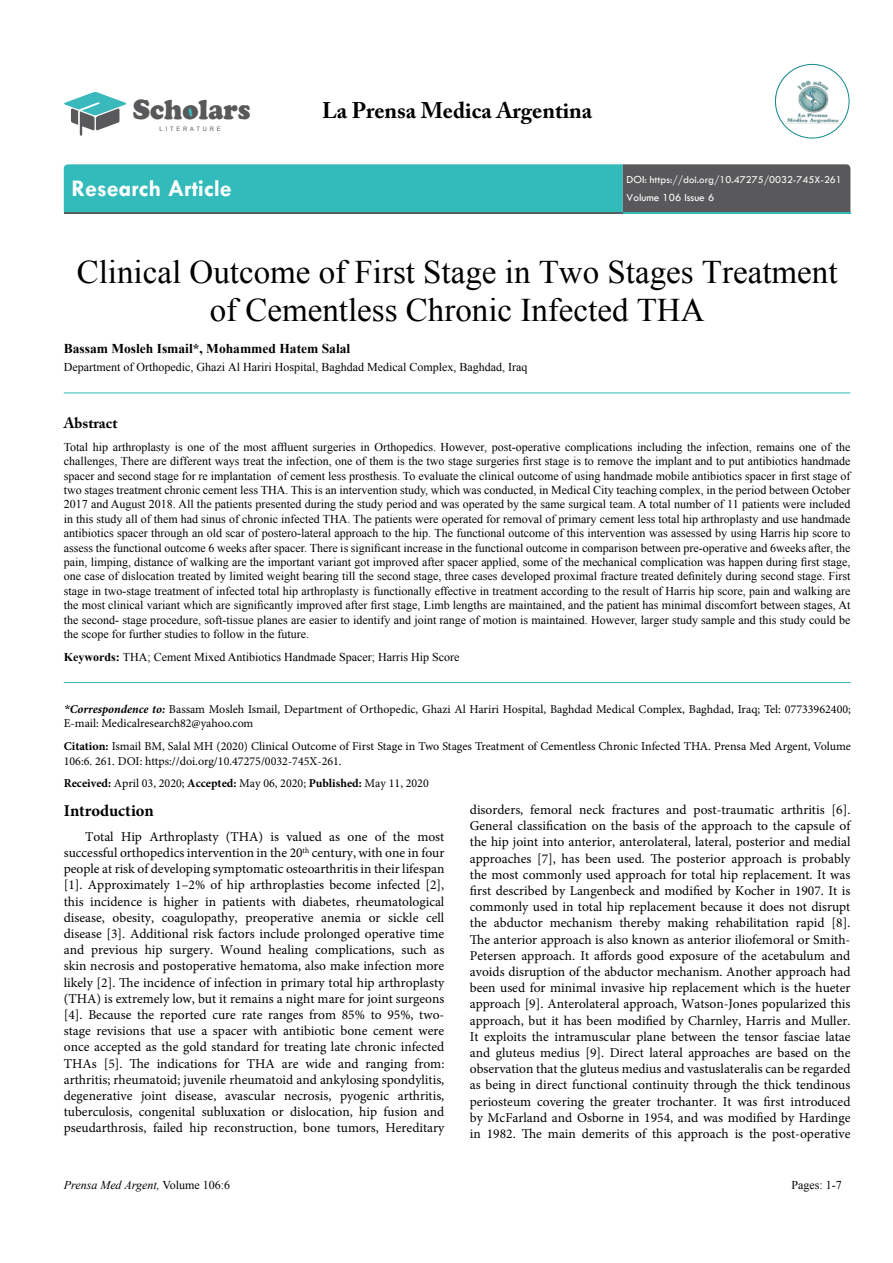
<style>
.page{position:relative;width:893px;height:1263px;background:#fff}
.page>*{position:absolute;margin:0;border:0;box-sizing:border-box;transform-origin:0 0}
.t1{font:33px/37.5px "Times New Roman";color:#000;text-align:center}
.t2{font:900 28.65px "Cooper";color:#59595b;scale:.94 1}
.t3{font:700 24px "Tw Cen";color:#fff}
.t4{font:700 22.5px "Adobe Caslon Pro";color:#000}
.t5{font:700 16.5px "Minion Pro";letter-spacing:-.005em;color:#000}
.t6{font:700 15px "Adobe Caslon Pro";color:#000}
.t7{font:13.5px/16.2px "Minion Pro";color:#000;text-align:justify}
.t8{font:700 13.5px "Times New Roman";color:#000}
.t9{font:12px/14.4px "Times New Roman";color:#000;text-align:justify}
.t10{font:12px/14.4px "Minion Pro";color:#000}
.t11{font:italic 12px "Times New Roman";color:#000}
.t12{font:11.25px "Tw Cen";color:#fff}
.t13{font:10.8px "Tw Cen";color:#fff}
.t14{font:6.15px "Arial";letter-spacing:.5em;color:#59595b;scale:.94 1}
.s1{font-size:11.25px}
.s2{font-weight:700}
.s3{font-family:"Times New Roman";font-weight:700;font-style:italic}
.s4{font-weight:700;font-style:italic}
.s5{font-style:normal}
</style>
<div class="page">
<svg style="left:64px;top:164px;width:786px;height:49px;background:#3f9ea0"></svg>
<svg style="left:64px;top:92px;width:63px;height:44px"></svg>
<div style="left:185px;top:108px;width:8px;height:9px;background:#3ab9bc;border-radius:50%"></div>
<img style="left:776px;top:66px;width:72px;height:71px;border-radius:36px">
<div style="left:775px;top:64px;width:74px;height:74px;border:1px solid #128989;border-radius:50%"></div>
<hr style="left:64px;top:682px;width:786px;height:1px;background:#33bbbc">
<hr style="left:64px;top:393px;width:786px;height:1px;background:#33bbbc">
<h2 class="t2" style="left:133px;top:93px;width:127px">Scholars</h2>
<p class="t14" style="left:160px;top:124px;width:66px">LITERATURE</p>
<h3 class="t3" style="left:71px;top:174px;width:162px">Research Article</h3>
<h3 class="t4" style="left:322px;top:97px;width:272px">La Prensa Medica Argentina</h3>
<p class="t13" style="left:627px;top:173px;width:217px"><span class="s1">DOI:</span> https://doi.org/10.47275/0032-745X-261</p>
<p class="t12" style="left:627px;top:191px;width:89px">Volume 106 Issue 6</p>
<h1 class="t1" style="left:77px;top:253px;width:762px">Clinical Outcome of First Stage in Two Stages Treatment of Cementless Chronic Infected THA</h1>
<p class="t8" style="left:64px;top:339px;width:288px">Bassam Mosleh Ismail*, Mohammed Hatem Salal</p>
<p class="t9" style="left:64px;top:360px;width:465px">Department of Orthopedic, Ghazi Al Hariri Hospital, Baghdad Medical Complex, Baghdad, Iraq</p>
<p class="t6" style="left:64px;top:414px;width:55px">Abstract</p>
<p class="t9" style="left:64px;top:439px;width:788px">Total hip arthroplasty is one of the most affluent surgeries in Orthopedics. However, post-operative complications including the infection, remains one of the challenges, There are different ways treat the infection, one of them is the two stage surgeries first stage is to remove the implant and to put antibiotics handmade spacer and second stage for re implantation of cement less prosthesis. To evaluate the clinical outcome of using handmade mobile antibiotics spacer in first stage of two stages treatment chronic cement less THA. This is an intervention study, which was conducted, in Medical City teaching complex, in the period between October 2017 and August 2018. All the patients presented during the study period and was operated by the same surgical team. A total number of 11 patients were included in this study all of them had sinus of chronic infected THA. The patients were operated for removal of primary cement less total hip arthroplasty and use handmade antibiotics spacer through an old scar of postero-lateral approach to the hip. The functional outcome of this intervention was assessed by using Harris hip score to assess the functional outcome 6 weeks after spacer. There is significant increase in the functional outcome in comparison between pre-operative and 6weeks after, the pain, limping, distance of walking are the important variant got improved after spacer applied, some of the mechanical complication was happen during first stage, one case of dislocation treated by limited weight bearing till the second stage, three cases developed proximal fracture treated definitely during second stage. First stage in two-stage treatment of infected total hip arthroplasty is functionally effective in treatment according to the result of Harris hip score, pain and walking are the most clinical variant which are significantly improved after first stage, Limb lengths are maintained, and the patient has minimal discomfort between stages, At the second- stage procedure, soft-tissue planes are easier to identify and joint range of motion is maintained. However, larger study sample and this study could be the scope for further studies to follow in the future.</p>
<p class="t9" style="left:64px;top:649px;width:397px"><span class="s2">Keywords:</span> THA; Cement Mixed Antibiotics Handmade Spacer; Harris Hip Score</p>
<p class="t10" style="left:64px;top:702px;width:789px"><span class="s3">*</span><span class="s4">Correspondence to:</span> Bassam Mosleh Ismail, Department of Orthopedic, Ghazi Al Hariri Hospital, Baghdad Medical Complex, Baghdad, Iraq; Tel: 07733962400;<br>E-mail: Medicalresearch82@yahoo.com</p>
<p class="t10" style="left:64px;top:739px;width:789px"><span class="s2">Citation:</span> Ismail BM, Salal MH (2020) Clinical Outcome of First Stage in Two Stages Treatment of Cementless Chronic Infected THA. Prensa Med Argent, Volume<br>106:6. 261. DOI: https://doi.org/10.47275/0032-745X-261.</p>
<p class="t10" style="left:64px;top:776px;width:367px"><span class="s2">Received:</span> April 03, 2020; <span class="s2">Accepted:</span> May 06, 2020; <span class="s2">Published:</span> May 11, 2020</p>
<p class="t7" style="left:470px;top:802px;width:382px">disorders, femoral neck fractures and post-traumatic arthritis [6].<br>General classification on the basis of the approach to the capsule of the hip joint into anterior, anterolateral, lateral, posterior and medial approaches [7], has been used. The posterior approach is probably the most commonly used approach for total hip replacement. It was first described by Langenbeck and modified by Kocher in 1907. It is commonly used in total hip replacement because it does not disrupt the abductor mechanism thereby making rehabilitation rapid [8].<br>The anterior approach is also known as anterior iliofemoral or Smith-Petersen approach. It affords good exposure of the acetabulum and avoids disruption of the abductor mechanism. Another approach had been used for minimal invasive hip replacement which is the hueter approach [9]. Anterolateral approach, Watson-Jones popularized this approach, but it has been modified by Charnley, Harris and Muller.<br>It exploits the intramuscular plane between the tensor fasciae latae and gluteus medius [9]. Direct lateral approaches are based on the observation that the gluteus medius and vastuslateralis can be regarded as being in direct functional continuity through the thick tendinous periosteum covering the greater trochanter. It was first introduced by McFarland and Osborne in 1954, and was modified by Hardinge in 1982. The main demerits of this approach is the post-operative</p>
<p class="t5" style="left:64px;top:799px;width:91px">Introduction</p>
<p class="t7" style="left:64px;top:828px;width:382px;text-indent:21px">Total Hip Arthroplasty (THA) is valued as one of the most successful orthopedics intervention in the 20<sup>th</sup> century, with one in four people at risk of developing symptomatic osteoarthritis in their lifespan [1]. Approximately 1–2% of hip arthroplasties become infected [2], this incidence is higher in patients with diabetes, rheumatological disease, obesity, coagulopathy, preoperative anemia or sickle cell disease [3]. Additional risk factors include prolonged operative time and previous hip surgery. Wound healing complications, such as skin necrosis and postoperative hematoma, also make infection more likely [2]. The incidence of infection in primary total hip arthroplasty (THA) is extremely low, but it remains a night mare for joint surgeons [4]. Because the reported cure rate ranges from 85% to 95%, two&shy;stage revisions that use a spacer with antibiotic bone cement were once accepted as the gold standard for treating late chronic infected THAs [5]. The indications for THA are wide and ranging from: arthritis; rheumatoid; juvenile rheumatoid and ankylosing spondylitis, degenerative joint disease, avascular necrosis, pyogenic arthritis, tuberculosis, congenital subluxation or dislocation, hip fusion and pseudarthrosis, failed hip reconstruction, bone tumors, Hereditary</p>
<p class="t11" style="left:64px;top:1177px;width:168px">Prensa Med Argent, <span class="s5">Volume 106:6</span></p>
<p class="t9" style="left:791px;top:1178px;width:52px">Pages: 1-7</p>
</div>
